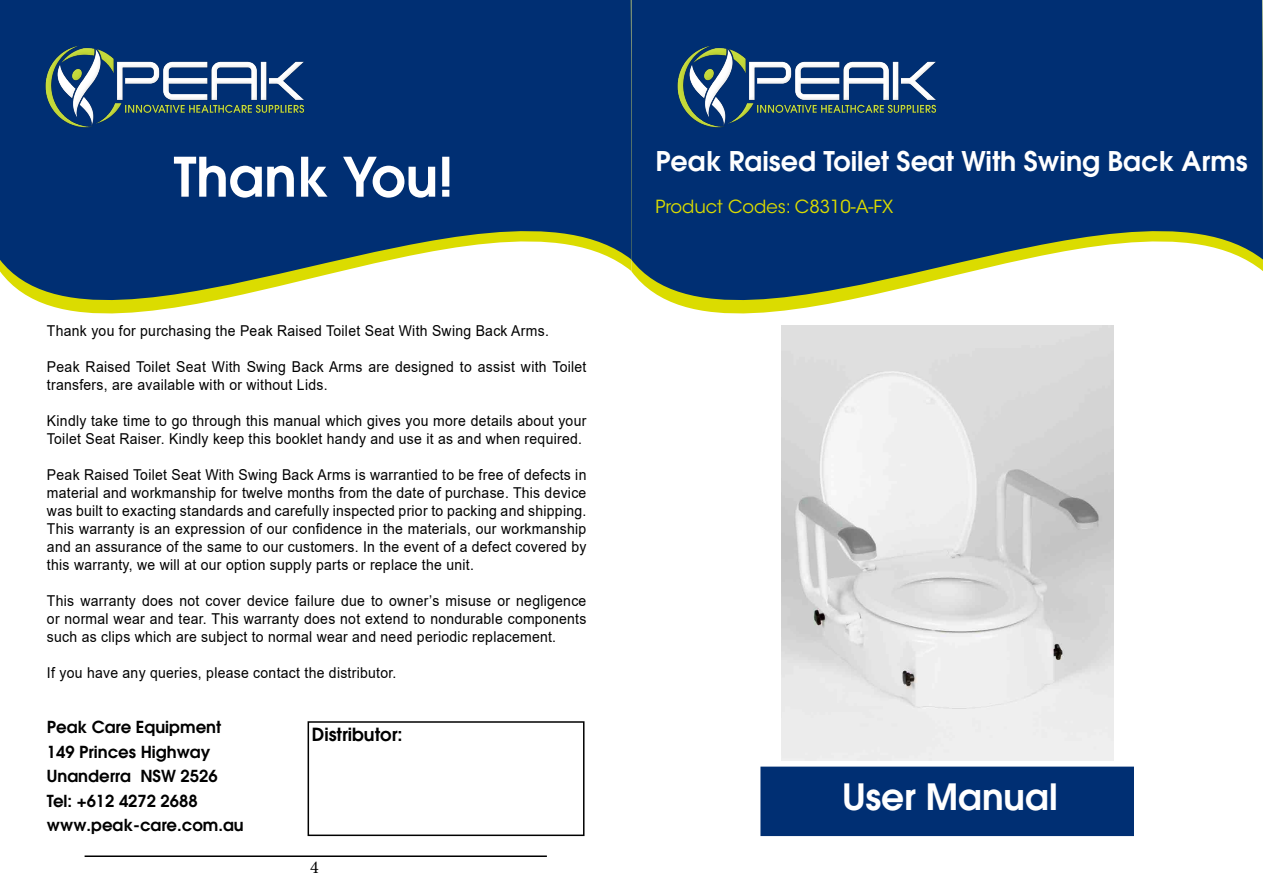
<style>
.page{position:relative;width:1263px;height:893px;background:#fff}
.page>*{position:absolute;margin:0;border:0;box-sizing:border-box;transform-origin:0 0}
.t1{font:600 54px "Avant Garde LT";color:#fff}
.t2{font:600 36px "Avant Garde LT";color:#fff}
.t3{font:600 27px "Avant Garde LT";color:#fff}
.t4{font:18px "ITC Avant Garde Std";color:#dbdc00}
.t5{font:600 18px "Avant Garde LT";color:#000}
.t6{font:18px "Minion Pro";color:#000}
.t7{font:600 16.5px "Avant Garde LT";color:#000}
.t8{font:15px/18px "Arial";letter-spacing:.02em;color:#000;scale:.93 1}
</style>
<div class="page">
<svg style="left:0;top:0;width:631px;height:314px;background:#2c5281"></svg>
<svg style="left:631px;top:0;width:632px;height:390px;fill:#002f73"></svg>
<div style="left:760px;top:767px;width:374px;height:69px;background:#002f73"></div>
<img style="left:38px;top:38px;width:275px;height:97px">
<img style="left:669px;top:38px;width:275px;height:97px">
<hr style="left:85px;top:855px;width:462px;height:2px;background:#000">
<div style="left:308px;top:721px;width:276px;height:115px;border:2px solid #000"></div>
<img style="left:781px;top:325px;width:332px;height:435px">
<p class="t1" style="left:174px;top:142px;width:281px">Thank You!</p>
<p class="t8" style="left:47px;top:322px;width:541px">Thank you for purchasing the Peak Raised Toilet Seat With Swing Back Arms.</p>
<p class="t8" style="left:47px;top:358px;width:581px">Peak Raised Toilet Seat With Swing Back Arms are designed to assist with Toilet transfers, are available with or without Lids.</p>
<p class="t8" style="left:47px;top:412px;width:581px">Kindly take time to go through this manual which gives you more details about your<br>Toilet Seat Raiser. Kindly keep this booklet handy and use it as and when required.</p>
<p class="t8" style="left:47px;top:466px;width:582px;text-align:justify">Peak Raised Toilet Seat With Swing Back Arms is warrantied to be free of defects in material and workmanship for twelve months from the date of purchase. This device was built to exacting standards and carefully inspected prior to packing and shipping.<br>This warranty is an expression of our confidence in the materials, our workmanship and an assurance of the same to our customers. In the event of a defect covered by this warranty, we will at our option supply parts or replace the unit.</p>
<p class="t8" style="left:47px;top:592px;width:581px;text-align:justify">This warranty does not cover device failure due to owner’s misuse or negligence or normal wear and tear. This warranty does not extend to nondurable components such as clips which are subject to normal wear and need periodic replacement.</p>
<p class="t8" style="left:47px;top:664px;width:377px">If you have any queries, please contact the distributor.</p>
<p class="t7" style="left:47px;top:717px;width:176px">Peak Care Equipment</p>
<p class="t7" style="left:47px;top:741px;width:165px">149 Princes Highway</p>
<p class="t7" style="left:47px;top:765px;width:172px">Unanderra NSW 2526</p>
<p class="t7" style="left:47px;top:790px;width:152px">Tel: +612 4272 2688</p>
<p class="t7" style="left:47px;top:814px;width:198px">www.peak-care.com.au</p>
<p class="t5" style="left:312px;top:722px;width:92px">Distributor:</p>
<p class="t6" style="left:310px;top:855px;width:10px">4</p>
<p class="t3" style="left:655px;top:144px;width:594px">Peak Raised Toilet Seat With Swing Back Arms</p>
<p class="t4" style="left:655px;top:195px;width:239px">Product Codes: C8310-A-FX</p>
<p class="t2" style="left:842px;top:773px;width:217px">User Manual</p>
</div>
